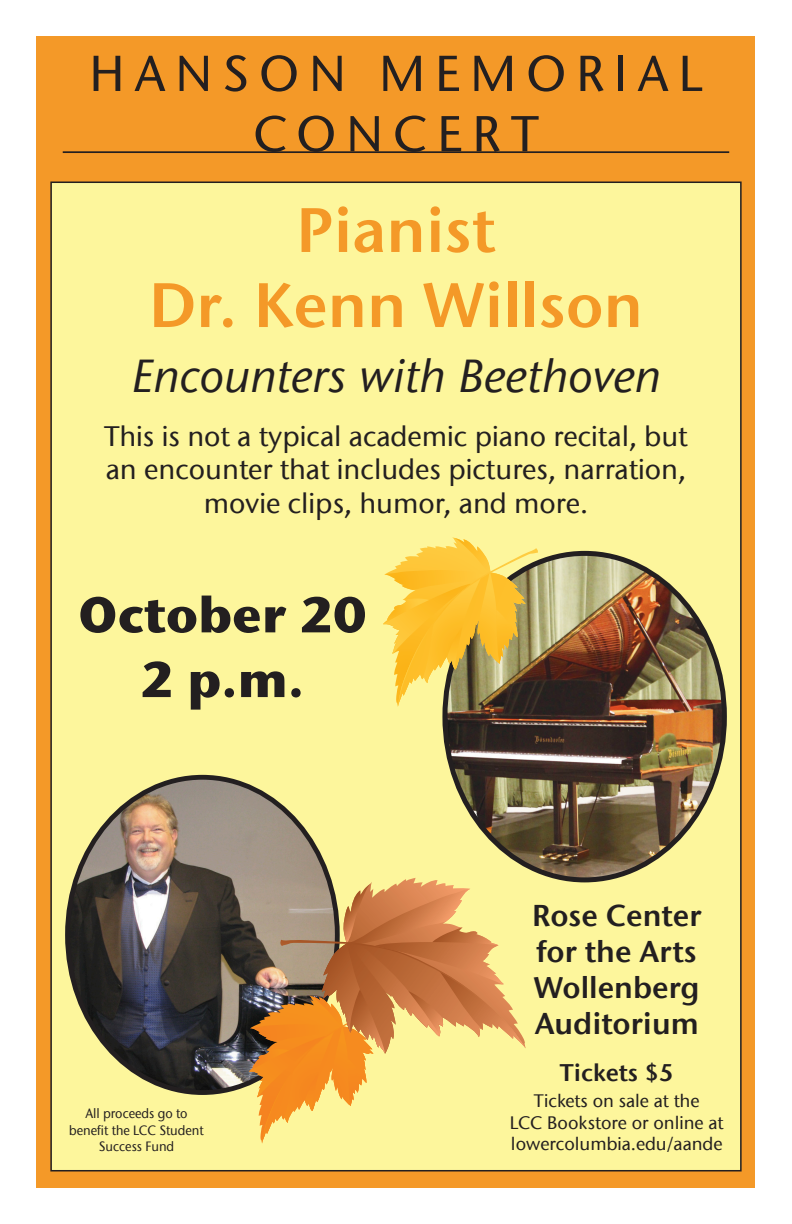
<style>
.page{position:relative;width:792px;height:1224px;background:#fff}
.page>*{position:absolute;margin:0;border:0;box-sizing:border-box;transform-origin:0 0}
.t1{font:62.5px "ITC Stone Sans Com Semi";color:#f49928}
.t2{font:500 50.3px/60.4px "ITC Stone Sans Com";letter-spacing:.2em;color:#231f20;text-align:center}
.t3{font:700 50.2px "ITC Stone Sans Com";color:#231f20}
.t4{font:italic 500 46.1px "ITC Stone Sans Com";color:#231f20}
.t5{font:30px/36px "ITC Stone Sans Com Semi";color:#231f20}
.t6{font:500 28.1px/33.7px "ITC Stone Sans Com";color:#231f20;text-align:center}
.t7{font:24px "ITC Stone Sans Com Semi";color:#231f20}
.t8{font:500 18px/21.6px "ITC Stone Sans Com";color:#231f20;text-align:center}
.t9{font:500 13.5px/16.2px "ITC Stone Sans Com";color:#231f20;text-align:center;scale:.94 1}
</style>
<div class="page">
<div style="left:37px;top:36px;width:718px;height:1152px;background:#f49928"></div>
<hr style="left:63px;top:151px;width:666px;height:2px;background:#231f20">
<div style="left:51px;top:182px;width:690px;height:989px;background:#fdf69c"></div>
<img style="left:68px;top:777px;width:263px;height:316px">
<img style="left:446px;top:553px;width:278px;height:327px">
<svg style="left:383px;top:537px;width:155px;height:170px"></svg>
<svg style="left:249px;top:879px;width:277px;height:264px"></svg>
<p class="t2" style="left:89px;top:43px;width:615px">Hanson Mem orial<br>Conc ert</p>
<p class="t1" style="left:296px;top:191px;width:201px">Pianist</p>
<p class="t1" style="left:149px;top:266px;width:496px">Dr. Kenn Willson</p>
<p class="t4" style="left:131px;top:348px;width:531px">Encounters with Beethoven</p>
<p class="t6" style="left:104px;top:419px;width:585px">This is not a typical academic piano recital, but an encounter that includes pictures, narration, movie clips, humor, and more.</p>
<p class="t3" style="left:78px;top:583px;width:290px">October 20</p>
<p class="t3" style="left:140px;top:647px;width:165px">2 p.m.</p>
<p class="t9" style="left:69px;top:1106px;width:145px">All proceeds go to benefit the LCC Student<br>Success Fund</p>
<p class="t5" style="left:532px;top:897px;width:171px">Rose Center for the Arts</p>
<p class="t5" style="left:534px;top:969px;width:167px">Wollenberg<br>Auditorium</p>
<p class="t7" style="left:560px;top:1058px;width:116px">Tickets $5</p>
<p class="t8" style="left:510px;top:1090px;width:215px">Tickets on sale at the<br>LCC Bookstore or online at lowercolumbia.edu/aande</p>
</div>
